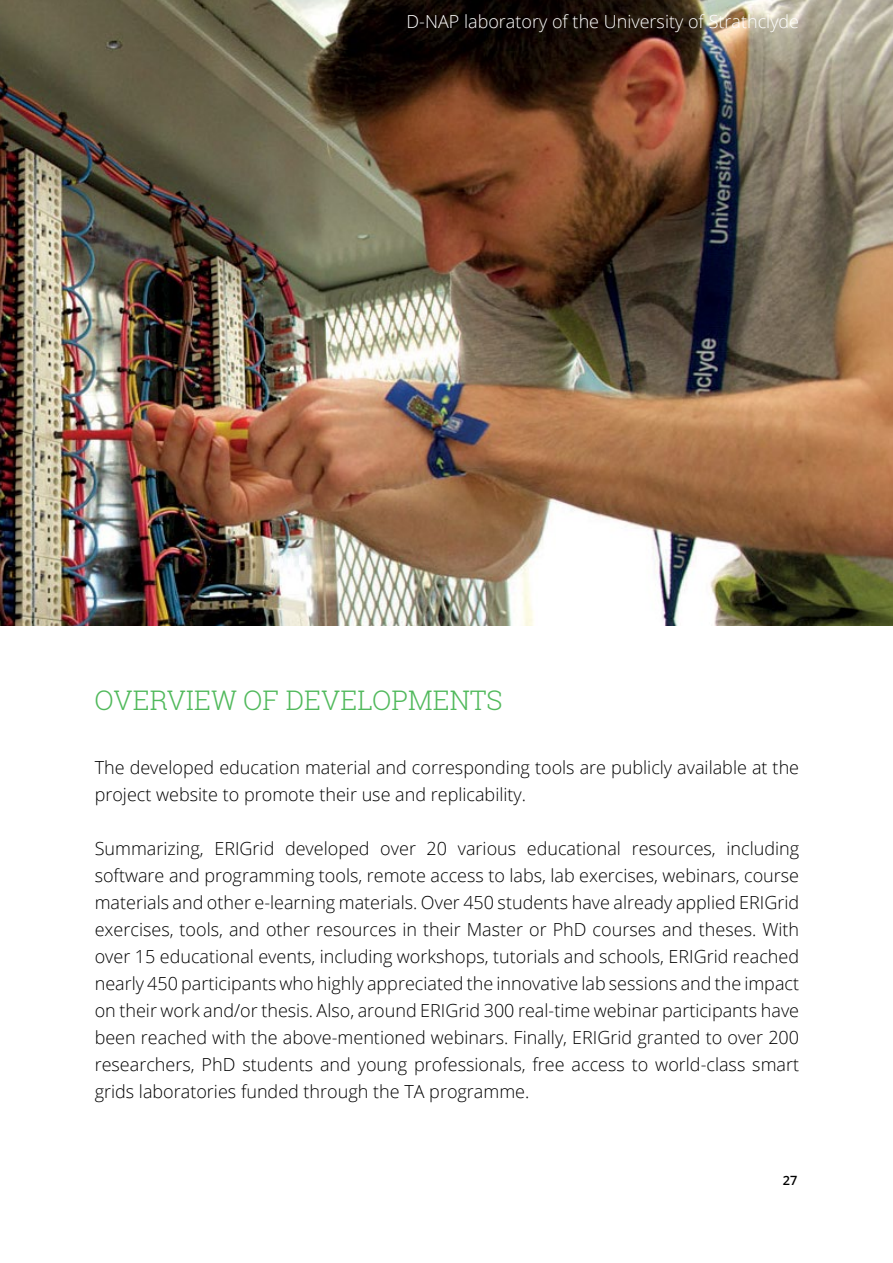
<style>
.page{position:relative;width:893px;height:1263px;background:#fff}
.page>*{position:absolute;margin:0;border:0;box-sizing:border-box;transform-origin:0 0}
.t1{font:300 27px "Roboto Slab";color:#51b95c}
.t2{font:300 18px/27px "Open Sans";color:#000}
.t3{font:300 18px "Open Sans";color:#fff}
.t4{font:600 12.75px "Open Sans";color:#000}
</style>
<div class="page">
<img style="left:0;top:0;width:893px;height:625px">
<p class="t3" style="left:407px;top:9px;width:394px">D-NAP laboratory of the University of Strathclyde</p>
<h1 class="t1" style="left:94px;top:682px;width:410px">OVERVIEW OF DEVELOPMENTS</h1>
<p class="t2" style="left:95px;top:754px;width:706px">The developed education material and corresponding tools are publicly available at the project website to promote their use and replicability.</p>
<p class="t2" style="left:95px;top:835px;width:706px;text-align:justify">Summarizing, ERIGrid developed over 20 various educational resources, including software and programming tools, remote access to labs, lab exercises, webinars, course materials and other e-learning materials. Over 450 students have already applied ERIGrid exercises, tools, and other resources in their Master or PhD courses and theses. With over 15 educational events, including workshops, tutorials and schools, ERIGrid reached nearly 450 participants who highly appreciated the innovative lab sessions and the impact on their work and/or thesis. Also, around ERIGrid 300 real-time webinar participants have been reached with the above-mentioned webinars. Finally, ERIGrid granted to over 200 researchers, PhD students and young professionals, free access to world-class smart grids laboratories funded through the TA programme.</p>
<p class="t4" style="left:783px;top:1171px;width:16px">27</p>
</div>
